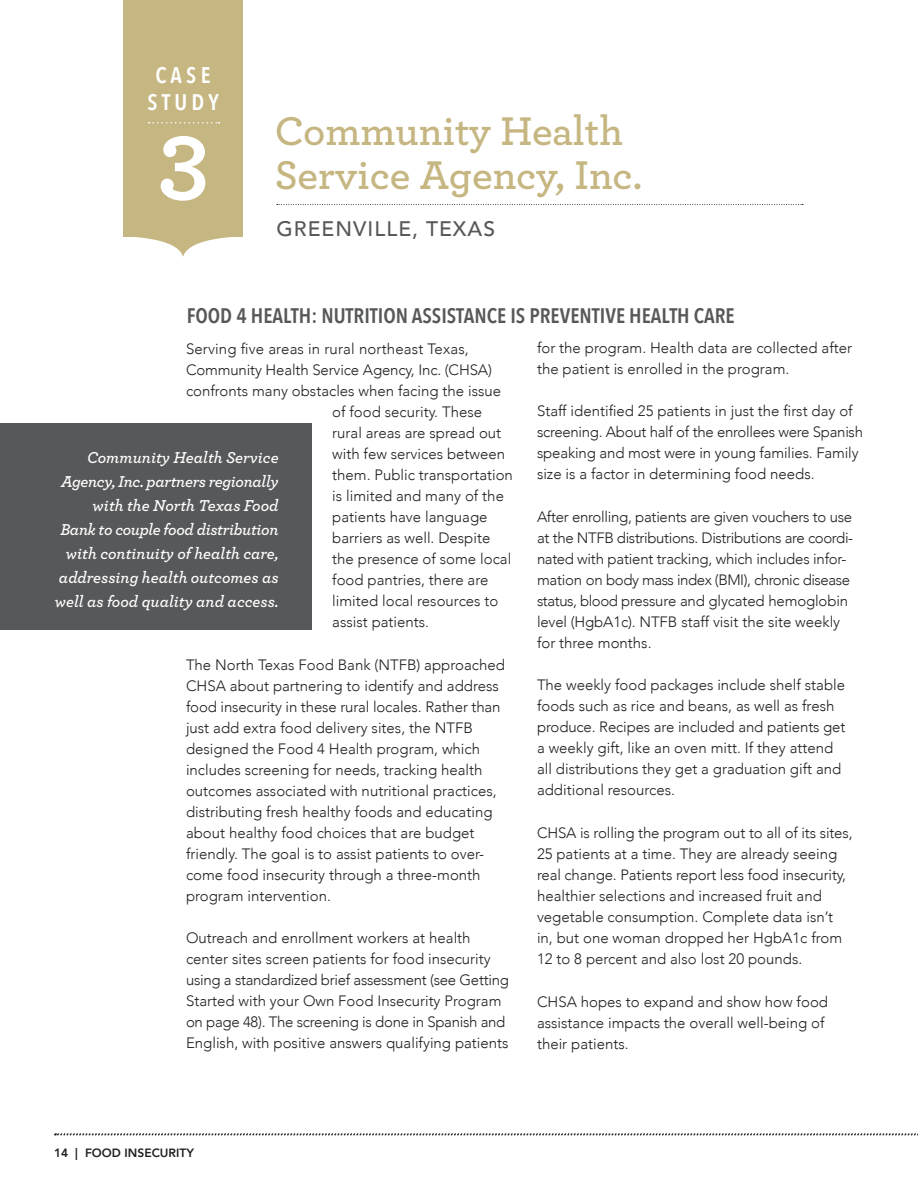
<style>
.page{position:relative;width:918px;height:1188px;background:#fff}
.page>*{position:absolute;margin:0;border:0;box-sizing:border-box;transform-origin:0 0}
.t1{font:700 98.1px "Archer";color:#fff}
.t2{font:600 42px/43.5px "Archer";color:#c6b681}
.t3{font:600 22.5px/27px "Avenir Next Condensed";letter-spacing:.19em;color:#fff;text-align:center}
.t4{font:600 21px "Avenir Next Condensed";color:#57585a}
.t5{font:500 21px "Avenir";letter-spacing:.05em;color:#57585a}
.t6{font:italic 600 16.5px/24px "Archer";color:#fff;text-align:right}
.t7{font:300 15px/21px "Avenir";color:#231f20}
.t8{font:300 15px/21px "Avenir";letter-spacing:-.02em;color:#231f20}
.t9{font:800 12px "Avenir";color:#231f20}
</style>
<div class="page">
<svg style="left:55px;top:1133px;width:863px;height:3px"></svg>
<div style="left:123px;top:0;width:120px;height:237px;background:#c6b681"></div>
<svg style="left:135px;top:237px;width:96px;height:20px"></svg>
<svg style="left:149px;top:122px;width:70px;height:2px"></svg>
<svg style="left:277px;top:204px;width:526px;height:1px"></svg>
<div style="left:0;top:424px;width:312px;height:206px;background:#57585a"></div>
<p class="t3" style="left:148px;top:61px;width:73px">CASE<br>STUDY</p>
<p class="t1" style="left:159px;top:78px;width:51px">3</p>
<p class="t2" style="left:275px;top:107px;width:369px">Community Health<br>Service Agency, Inc.</p>
<p class="t5" style="left:276px;top:210px;width:220px">GREENVILLE, TEXAS</p>
<p class="t4" style="left:187px;top:298px;width:549px">FOOD 4 HEALTH: NUTRITION ASSISTANCE IS PREVENTIVE HEALTH CARE</p>
<p class="t7" style="left:186px;top:338px;width:284px">Serving five areas in rural northeast Texas,</p>
<p class="t7" style="left:186px;top:359px;width:307px">Community Health Service Agency, Inc. (CHSA)</p>
<p class="t7" style="left:186px;top:380px;width:317px">confronts many obstacles when facing the issue</p>
<p class="t7" style="left:332px;top:401px;width:151px">of food security. These</p>
<p class="t7" style="left:332px;top:422px;width:171px">rural areas are spread out</p>
<p class="t7" style="left:332px;top:443px;width:174px">with few services between</p>
<p class="t7" style="left:332px;top:464px;width:182px">them. Public transportation</p>
<p class="t7" style="left:332px;top:485px;width:173px">is limited and many of the</p>
<p class="t7" style="left:332px;top:506px;width:157px">patients have language</p>
<p class="t7" style="left:332px;top:527px;width:160px">barriers as well. Despite</p>
<p class="t7" style="left:332px;top:548px;width:181px">the presence of some local</p>
<p class="t7" style="left:332px;top:569px;width:158px">food pantries, there are</p>
<p class="t7" style="left:332px;top:590px;width:168px">limited local resources to</p>
<p class="t7" style="left:332px;top:611px;width:98px">assist patients.</p>
<p class="t7" style="left:186px;top:654px;width:320px">The North Texas Food Bank (NTFB) approached CHSA about partnering to identify and address food insecurity in these rural locales. Rather than just add extra food delivery sites, the NTFB designed the Food 4 Health program, which includes screening for needs, tracking health outcomes associated with nutritional practices, distributing fresh healthy foods and educating about healthy food choices that are budget friendly. The goal is to assist patients to over&shy;come food insecurity through a three-month program intervention.</p>
<p class="t7" style="left:186px;top:928px;width:324px">Outreach and enrollment workers at health center sites screen patients for food insecurity using a standardized brief assessment (see Getting Started with your Own Food Insecurity Program on page 48). The screening is done in Spanish and English, with positive answers qualifying patients</p>
<p class="t7" style="left:537px;top:337px;width:317px">for the program. Health data are collected after the patient is enrolled in the program.</p>
<p class="t7" style="left:537px;top:401px;width:328px">Staff identified 25 patients in just the first day of screening. About half of the enrollees were Spanish speaking and most were in young families. Family size is a factor in determining food needs.</p>
<p class="t8" style="left:537px;top:506px;width:318px">After enrolling, patients are given vouchers to use at the NTFB distributions. Distributions are coordi&shy;nated with patient tracking, which includes infor&shy;mation on body mass index (BMI), chronic disease status, blood pressure and glycated hemoglobin level (HgbA1c). NTFB staff visit the site weekly for three months.</p>
<p class="t7" style="left:537px;top:675px;width:310px">The weekly food packages include shelf stable foods such as rice and beans, as well as fresh produce. Recipes are included and patients get a weekly gift, like an oven mitt. If they attend all distributions they get a graduation gift and additional resources.</p>
<p class="t7" style="left:537px;top:822px;width:317px">CHSA is rolling the program out to all of its sites, 25 patients at a time. They are already seeing real change. Patients report less food insecurity, healthier selections and increased fruit and vegetable consumption. Complete data isn’t in, but one woman dropped her HgbA1c from 12 to 8 percent and also lost 20 pounds.</p>
<p class="t7" style="left:537px;top:991px;width:293px">CHSA hopes to expand and show how food assistance impacts the overall well-being of their patients.</p>
<p class="t6" style="left:55px;top:444px;width:225px">Community Health Service<br>Agency, Inc. partners regionally with the North Texas Food<br>Bank to couple food distribution with continuity of health care, addressing health outcomes as well as food quality and access.</p>
<p class="t9" style="left:54px;top:1144px;width:141px">14 | FOOD INSECURITY</p>
</div>
